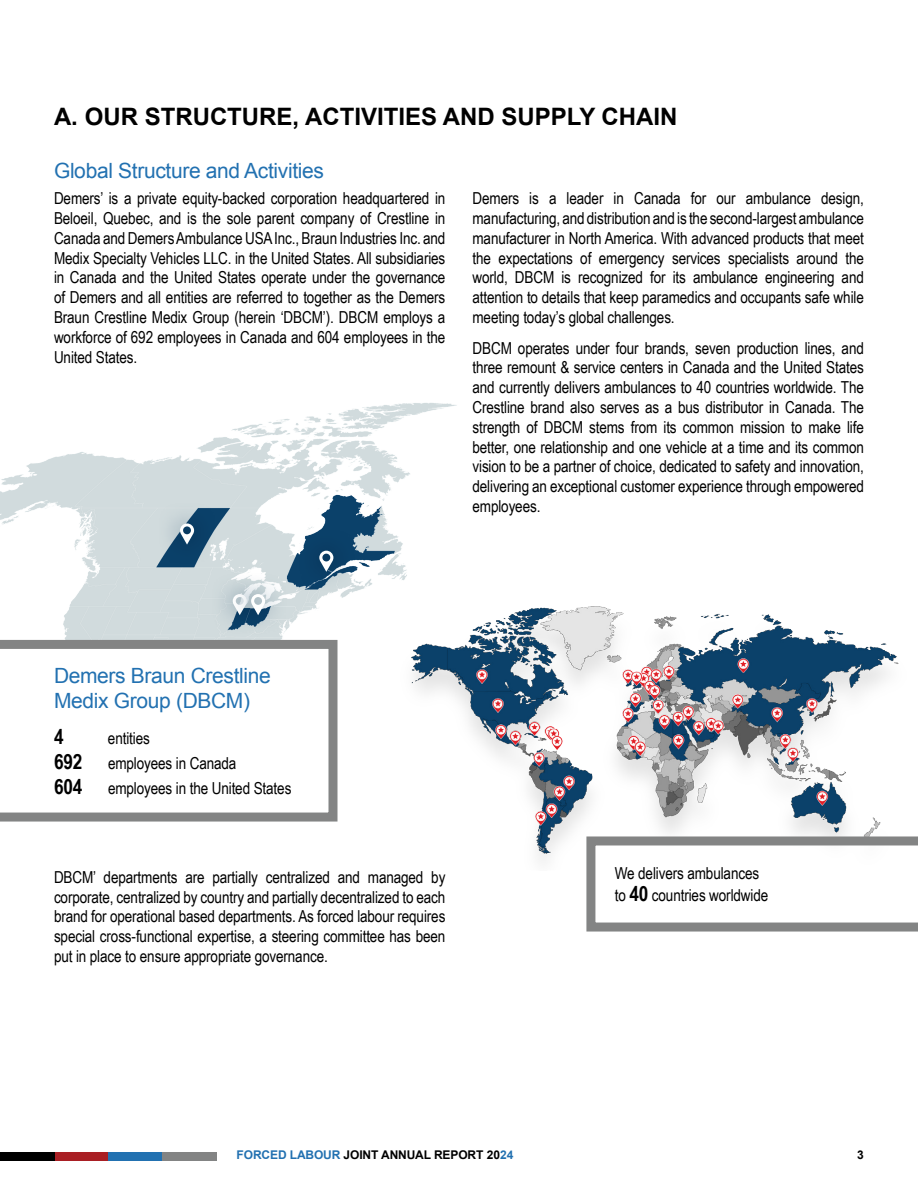
<style>
.page{position:relative;width:918px;height:1188px;background:#fff}
.page>*{position:absolute;margin:0;border:0;box-sizing:border-box;transform-origin:0 0}
.t1{font:700 24px "Arial";color:#000}
.t2{font:21px/25.2px "Arial";letter-spacing:-.015em;color:#2271b1}
.t3{font:700 21px "Arial Narrow";color:#000}
.t4{font:16.5px/19.8px "Arial Narrow";letter-spacing:-.01em;color:#000;text-align:justify}
.t5{font:700 12px "Arial";letter-spacing:-.01em;color:#000}
.s1{font-weight:700;font-size:21px}
.s2{color:#2271b1}
</style>
<div class="page">
<img style="left:473px;top:606px;width:426px;height:255px">
<div style="left:54px;top:1152px;width:54px;height:9px;background:#a91f24"></div>
<div style="left:108px;top:1152px;width:55px;height:9px;background:#2271b1"></div>
<div style="left:163px;top:1152px;width:54px;height:9px;background:#838484"></div>
<div style="left:0;top:1152px;width:54px;height:9px;background:#000"></div>
<img style="left:0;top:403px;width:490px;height:327px">
<svg style="left:298px;top:529px;width:57px;height:62px;background:#466e8c"></svg>
<svg style="left:319px;top:551px;width:14px;height:21px"></svg>
<svg style="left:158px;top:502px;width:58px;height:62px;background:#7492a6"></svg>
<svg style="left:180px;top:523px;width:14px;height:22px"></svg>
<div style="left:211px;top:572px;width:57px;height:63px;background:#cfd9db"></div>
<svg style="left:229px;top:572px;width:58px;height:63px"></svg>
<svg style="left:233px;top:594px;width:32px;height:21px"></svg>
<svg style="left:0;top:640px;width:338px;height:182px"></svg>
<svg style="left:586px;top:836px;width:332px;height:96px"></svg>
<h1 class="t1" style="left:54px;top:101px;width:625px">A. OUR STRUCTURE, ACTIVITIES AND SUPPLY CHAIN</h1>
<p class="t2" style="left:54px;top:158px;width:272px">Global Structure and Activities</p>
<p class="t4" style="left:54px;top:188px;width:393px">Demers’ is a private equity-backed corporation headquartered in Beloeil, Quebec, and is the sole parent company of Crestline in Canada and Demers Ambulance USA Inc., Braun Industries Inc. and Medix Specialty Vehicles LLC. in the United States. All subsidiaries in Canada and the United States operate under the governance of Demers and all entities are referred to together as the Demers Braun Crestline Medix Group (herein ‘DBCM’). DBCM employs a workforce of 692 employees in Canada and 604 employees in the United States.</p>
<p class="t4" style="left:473px;top:188px;width:393px">Demers is a leader in Canada for our ambulance design, manufacturing, and distribution and is the second-largest ambulance manufacturer in North America. With advanced products that meet the expectations of emergency services specialists around the world, DBCM is recognized for its ambulance engineering and attention to details that keep paramedics and occupants safe while meeting today’s global challenges.</p>
<p class="t4" style="left:473px;top:337px;width:393px">DBCM operates under four brands, seven production lines, and three remount &amp; service centers in Canada and the United States and currently delivers ambulances to 40 countries worldwide. The Crestline brand also serves as a bus distributor in Canada. The strength of DBCM stems from its common mission to make life better, one relationship and one vehicle at a time and its common vision to be a partner of choice, dedicated to safety and innovation, delivering an exceptional customer experience through empowered employees.</p>
<p class="t2" style="left:54px;top:663px;width:218px">Demers Braun Crestline<br>Medix Group (DBCM)</p>
<p class="t3" style="left:54px;top:720px;width:11px">4</p>
<p class="t4" style="left:54px;top:725px;width:239px;line-height:25.2px;text-align:left;text-indent:54px">entities<br><span class="s1">692</span> employees in Canada<br><span class="s1">604</span> employees in the United States</p>
<p class="t4" style="left:54px;top:866px;width:393px">DBCM’ departments are partially centralized and managed by corporate, centralized by country and partially decentralized to each brand for operational based departments. As forced labour requires special cross-functional expertise, a steering committee has been put in place to ensure appropriate governance.</p>
<p class="t4" style="left:615px;top:861px;width:155px;line-height:22.2px">We delivers ambulances to <span class="s1">40</span> countries worldwide</p>
<p class="t5" style="left:237px;top:1147px;width:278px"><span class="s2">FORCED LABOUR</span> JOINT ANNUAL REPORT 20<span class="s2">24</span></p>
<p class="t5" style="left:857px;top:1147px;width:8px">3</p>
</div>
